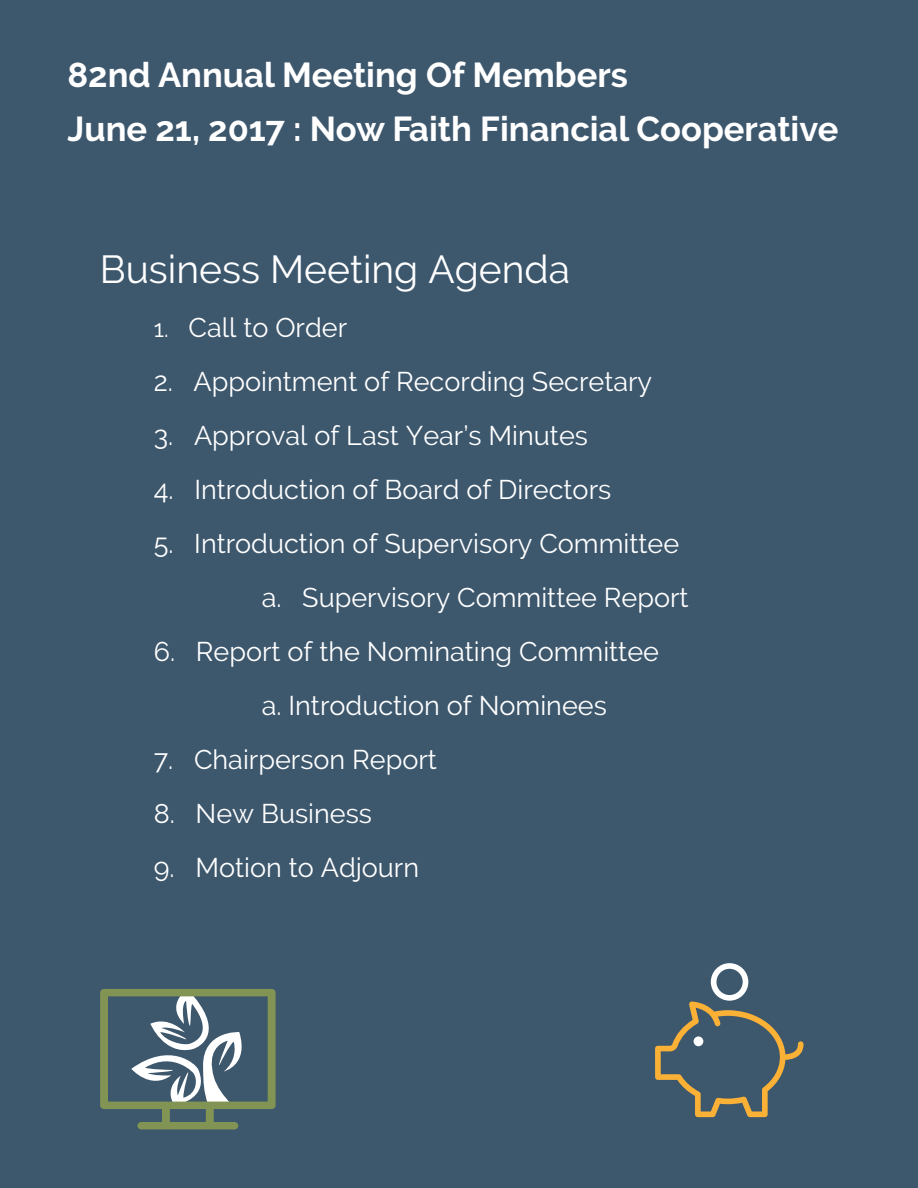
<style>
.page{position:relative;width:918px;height:1188px;background:#3d576d}
.page>*{position:absolute;margin:0;border:0;box-sizing:border-box;transform-origin:0 0}
.t1{font:39px "Raleway";color:#fff}
.t2{font:700 34.5px/54px "Raleway";color:#fff}
.t3{font:27px/54px "Raleway";color:#fff}
.s1{font-size:24px}
</style>
<div class="page">
<svg style="left:655px;top:963px;width:149px;height:154px"></svg>
<svg style="left:100px;top:989px;width:176px;height:140px"></svg>
<p class="t2" style="left:67px;top:48px;width:772px">82nd Annual Meeting Of Members<br>June 21, 2017 : Now Faith Financial Cooperative</p>
<h1 class="t1" style="left:100px;top:247px;width:472px">Business Meeting Agenda</h1>
<p class="t3" style="left:154px;top:301px;width:195px"><span class="s1">1.</span> Call to Order</p>
<p class="t3" style="left:154px;top:355px;width:500px">2. Appointment of Recording Secretary</p>
<p class="t3" style="left:154px;top:409px;width:436px">3. Approval of Last Year’s Minutes</p>
<p class="t3" style="left:154px;top:463px;width:459px">4. Introduction of Board of Directors</p>
<p class="t3" style="left:262px;top:517px;width:428px;text-indent:-108px">5. Introduction of Supervisory Committee a. Supervisory Committee Report</p>
<p class="t3" style="left:262px;top:625px;width:399px;text-indent:-108px">6. Report of the Nominating Committee a. Introduction of Nominees</p>
<p class="t3" style="left:154px;top:733px;width:285px">7. Chairperson Report</p>
<p class="t3" style="left:154px;top:787px;width:220px">8. New Business</p>
<p class="t3" style="left:154px;top:841px;width:267px">9. Motion to Adjourn</p>
</div>
